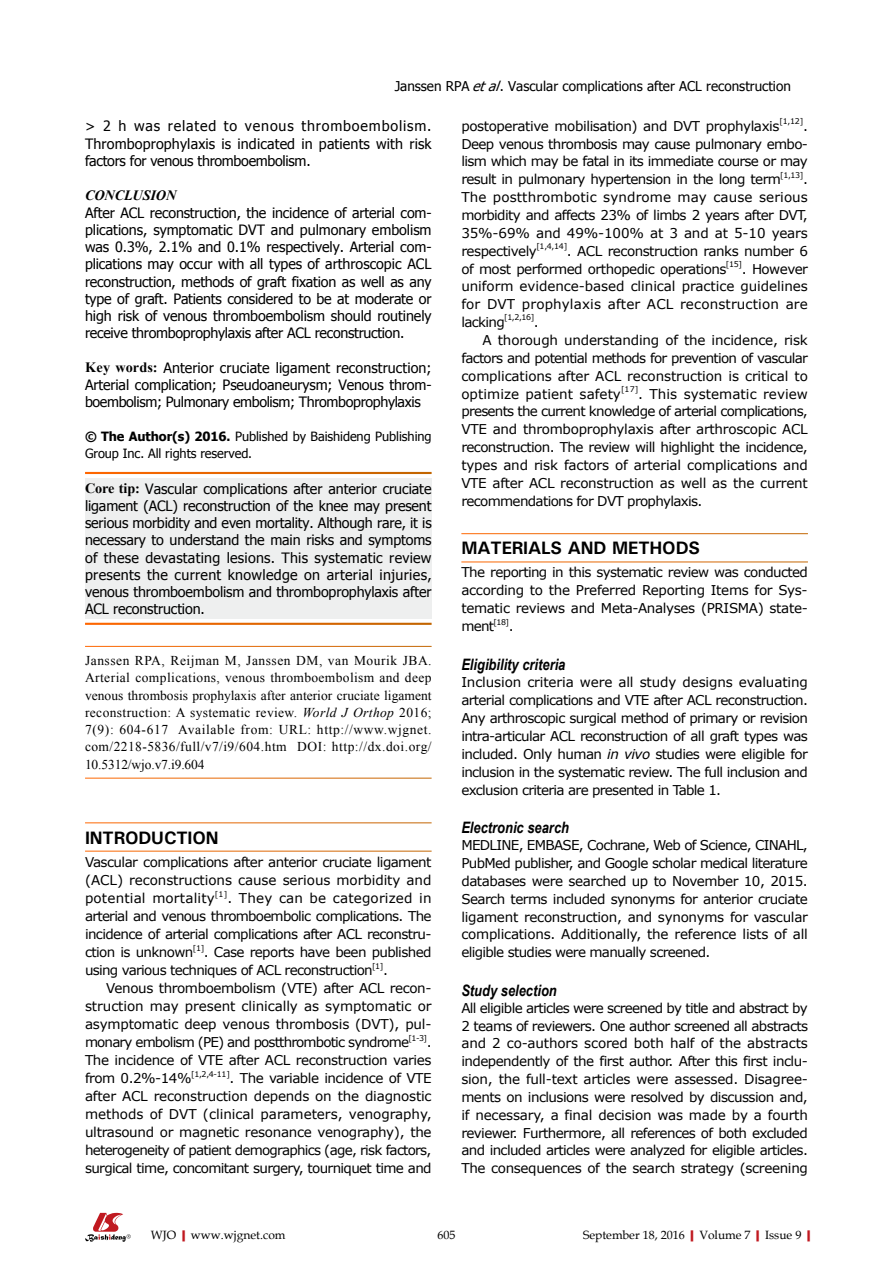
<style>
.page{position:relative;width:893px;height:1263px;background:#fff}
.page>*{position:absolute;margin:0;border:0;box-sizing:border-box;transform-origin:0 0}
.t1{font:700 18px "Univers";letter-spacing:-.01em;color:#000}
.t2{font:italic 700 15.75px "Arial Narrow";color:#000}
.t3{font:14.25px/17.2px "Tahoma";letter-spacing:-.01em;color:#000;text-align:justify}
.t4{font:13.5px/17.9px "Verdana";letter-spacing:-.035em;color:#000;text-align:justify}
.t5{font:13.5px/17.2px "Times New Roman";letter-spacing:.03em;color:#000;text-align:justify}
.t6{font:13.5px "Verdana";letter-spacing:-.015em;color:#000}
.t7{font:13.5px "Tahoma";color:#000}
.t8{font:13.5px "Verdana";letter-spacing:-.055em;color:#000}
.t9{font:13.5px "Verdana";letter-spacing:-.01em;color:#000}
.t10{font:13.5px "Verdana";letter-spacing:-.005em;color:#000}
.t11{font:13.5px "Verdana";letter-spacing:-.065em;color:#000}
.t12{font:13.5px "Verdana";letter-spacing:.005em;color:#000}
.t13{font:12.75px/17.2px "Tahoma";letter-spacing:-.005em;color:#000}
.t14{font:12px "Book Antiqua";color:#000}
.t15{font:7.8px "Verdana";letter-spacing:-.04em;color:#000}
.s1{font-style:italic}
.s2{font-family:"Times New Roman";font-weight:700;font-style:italic}
.s3{font-family:"Times New Roman";font-weight:700}
.s4{font-weight:700}
.s5{font-weight:700;color:#c01920}
</style>
<div class="page">
<div style="left:85px;top:478px;width:347px;height:140px;background:#eeefef"></div>
<svg style="left:85px;top:1213px;width:46px;height:29px"></svg>
<p class="t7" style="left:395px;top:77px;width:398px">Janssen RPA <span class="s1">etal</span>. Vascular complications after ACL reconstruction</p>
<p class="t3" style="left:85px;top:117px;width:348px">&gt; 2 h was related to venous thromboembolism.<br>Thromboprophylaxis is indicated in patients with risk factors for venous thromboembolism.</p>
<p class="t3" style="left:85px;top:185px;width:348px;text-align:left"><span class="s2">CONCLUSION<br></span>After ACL reconstruction, the inci-den-ce of arterial com&shy;plications, symptomatic DVT and pulmonary embolism was 0.3%, 2.1% and 0.1% respectively. Arterial com&shy;plications may occur with all types of arthroscopic ACL reconstruction, methods of graft fixation as well as any type of graft. Patients considered to be at moderate or high risk of venous thromboembolism should routinely receive thromboprophylaxis after ACL reconstruction.</p>
<p class="t3" style="left:85px;top:358px;width:348px"><span class="s3">Key words:</span> Anterior cruciate ligament reconstruction; Arterial complication; Pseudoaneurysm; Venous throm&shy;boembo-lism; Pulmonary embolism; Thromb-oprophylaxis</p>
<p class="t13" style="left:85px;top:427px;width:348px"><span class="s4">© The Author(s) 2016.</span> Published by Baishideng Publishing<br>Group Inc. All rights reserved.</p>
<p class="t3" style="left:85px;top:479px;width:348px"><span class="s3">Core tip:</span> Vascular complications after anterior cruciate ligament (ACL) reconstruction of the knee may present serious morbidity and even mortality. Although rare, it is necessary to understand the main risks and symptoms of these devastating lesions. This systematic review presents the current knowledge on arterial injuries, venous thromboembolism and thromboprophylaxis after ACL reconstruction.</p>
<p class="t4" style="left:461px;top:117px;width:320px">postoperative mobilisation) and DVT prophylaxis</p>
<p class="t15" style="left:779px;top:116px;width:25px">[1,12]</p>
<p class="t4" style="left:461px;top:117px;width:348px;text-indent:342px">.<br>Deep venous thrombosis may cause pulmonary embo&shy;lism which may be fatal in its immediate course or may result in pulmonary hypertension in the long term</p>
<p class="t15" style="left:780px;top:169px;width:25px">[1,13]</p>
<p class="t4" style="left:461px;top:170px;width:348px;text-indent:342px">.<br>The postthrombotic syndrome may cause serious morbidity and affects 23% of limbs 2 years after DVT, 35%-69% and 49%-100% at 3 and at 5-10 years respectively</p>
<p class="t15" style="left:536px;top:241px;width:32px">[1,4,14]</p>
<p class="t4" style="left:461px;top:242px;width:348px;text-indent:106px">. ACL reconstruction ranks number 6 of most performed orthopedic operations</p>
<p class="t15" style="left:726px;top:259px;width:18px">[15]</p>
<p class="t4" style="left:461px;top:260px;width:348px;text-indent:280px">. However uniform evidence-based clinical practice guidelines for DVT prophylaxis after ACL reconstruction are lacking</p>
<p class="t15" style="left:504px;top:312px;width:32px">[1,2,16]</p>
<p class="t4" style="left:534px;top:313px;width:6px">.</p>
<p class="t6" style="left:483px;top:331px;width:327px">A thorough understanding of the incidence, risk</p>
<p class="t8" style="left:461px;top:349px;width:348px">factors and potential methods for prevention of vascular</p>
<p class="t9" style="left:461px;top:366px;width:348px">complications after ACL reconstruction is critical to</p>
<p class="t12" style="left:461px;top:384px;width:161px">optimize patient safety</p>
<p class="t15" style="left:621px;top:383px;width:19px">[17]</p>
<p class="t4" style="left:461px;top:384px;width:348px;text-indent:177px">. This systematic review presents the current knowledge of arterial complications, VTE and thromboprophylaxis after arthroscopic ACL reconstruction. The review will highlight the incidence, types and risk factors of arterial complications and VTE after ACL reconstruction as well as the current recommendations for DVT prophylaxis.</p>
<p class="t1" style="left:461px;top:536px;width:240px">MATERIALS AND METHODS</p>
<p class="t4" style="left:461px;top:563px;width:348px">The reporting in this systematic review was conducted according to the Preferred Reporting Items for Sys&shy;te-matic reviews and Meta-Analyses (PRISMA) state&shy;ment</p>
<p class="t15" style="left:493px;top:616px;width:17px">[18]</p>
<p class="t4" style="left:509px;top:617px;width:6px">.</p>
<p class="t2" style="left:461px;top:652px;width:106px">Eligibility criteria</p>
<p class="t4" style="left:461px;top:673px;width:348px">Inclusion criteria were all study designs evaluating arterial complications and VTE after ACL reconstruction.<br>Any arthroscopic surgical method of primary or revision intra-articular ACL reconstruction of all graft types was included. Only human <span class="s1">in vivo</span> studies were eligible for inclusion in the systematic review. The full inclusion and exclusion criteria are presented in Table 1.</p>
<p class="t2" style="left:461px;top:816px;width:109px">Electronic search</p>
<p class="t4" style="left:461px;top:836px;width:348px">MEDLINE, EMBASE, Cochrane, Web of Science, CINAHL, PubMed publisher, and Google scholar medical literature databases were searched up to November 10, 2015.<br>Search terms included synonyms for anterior cruciate ligament reconstruction, and synonyms for vascular complications. Additionally, the reference lists of all eligible studies were manually screened.</p>
<p class="t2" style="left:461px;top:978px;width:97px">Study selection</p>
<p class="t4" style="left:461px;top:999px;width:348px">All eligible articles were screened by title and abstract by 2 teams of reviewers. One author screened all abstracts and 2 co-authors scored both half of the abstracts independently of the first author. After this first inclu&shy;sion, the full-text articles were assessed. Disagree&shy;ments on inclusions were resolved by discussion and, if necessary, a final decision was made by a fourth reviewer. Furthermore, all references of both excluded and included articles were analyzed for eligible articles.<br>The consequences of the search strategy (screening</p>
<p class="t5" style="left:85px;top:652px;width:348px">Janssen RPA, Reijman M, Janssen DM, van Mourik JBA.<br>Arterial complications, venous thromboembolism and deep venous thrombosis prophylaxis after anterior cruciate ligament reconstruction: A systematic review. <span class="s1">World J Orthop</span> 2016; 7(9): 604-617 Available from: URL: http://www.wjgnet. com/2218-5836/full/v7/i9/604.htm DOI: http://dx.doi.org/ 10.531- 2/wjo.v7.i9.604</p>
<p class="t1" style="left:85px;top:826px;width:135px">INTRODUCTION</p>
<p class="t4" style="left:85px;top:853px;width:348px">Vascular complications after anterior cruciate ligament (ACL) reconstructions cause serious morbidity and potential mortality</p>
<p class="t15" style="left:215px;top:888px;width:14px">[1]</p>
<p class="t4" style="left:85px;top:889px;width:348px;text-indent:142px">. They can be categorized in arterial and venous thromboembolic complications. The incidence of arterial complications after ACL reconstru&shy;ction is unknown</p>
<p class="t15" style="left:193px;top:942px;width:13px">[1]</p>
<p class="t4" style="left:85px;top:943px;width:348px;text-indent:119px">. Case reports have been published using various techniques of ACL reconstruction</p>
<p class="t15" style="left:372px;top:960px;width:13px">[1]</p>
<p class="t4" style="left:383px;top:961px;width:6px">.</p>
<p class="t4" style="left:106px;top:979px;width:327px">Venous thromboembolism (VTE) after ACL recon-</p>
<p class="t10" style="left:85px;top:997px;width:348px">struction may present clinically as symptomatic or</p>
<p class="t6" style="left:85px;top:1015px;width:348px">asymptomatic deep venous thrombosis (DVT), pul-</p>
<p class="t11" style="left:85px;top:1033px;width:326px">monary embolism (PE) and postthrombotic syndrome</p>
<p class="t15" style="left:408px;top:1032px;width:20px">[1-3]</p>
<p class="t4" style="left:85px;top:1033px;width:348px;text-indent:342px">.<br>The incidence of VTE after ACL reconstruc-tion varies from 0.2%-14%</p>
<p class="t15" style="left:191px;top:1068px;width:40px">[1,2,4-11]</p>
<p class="t4" style="left:85px;top:1069px;width:348px;text-indent:145px">. The variable incidence of VTE after ACL reconstruction depends on the diagnostic methods of DVT (clinical parameters, venography, ultrasound or magnetic resonance venography), the heterogeneity of patient demographics (age, risk factors, surgical time, concomitant surgery, tourniquet time and</p>
<p class="t14" style="left:151px;top:1226px;width:136px">WJO<span class="s5">|</span>www.wjgnet.com</p>
<p class="t14" style="left:437px;top:1226px;width:19px">605</p>
<p class="t14" style="left:583px;top:1226px;width:234px">September 18, 2016<span class="s5">|</span>Volume 7<span class="s5">|</span>Issue 9<span class="s5">|</span></p>
</div>
